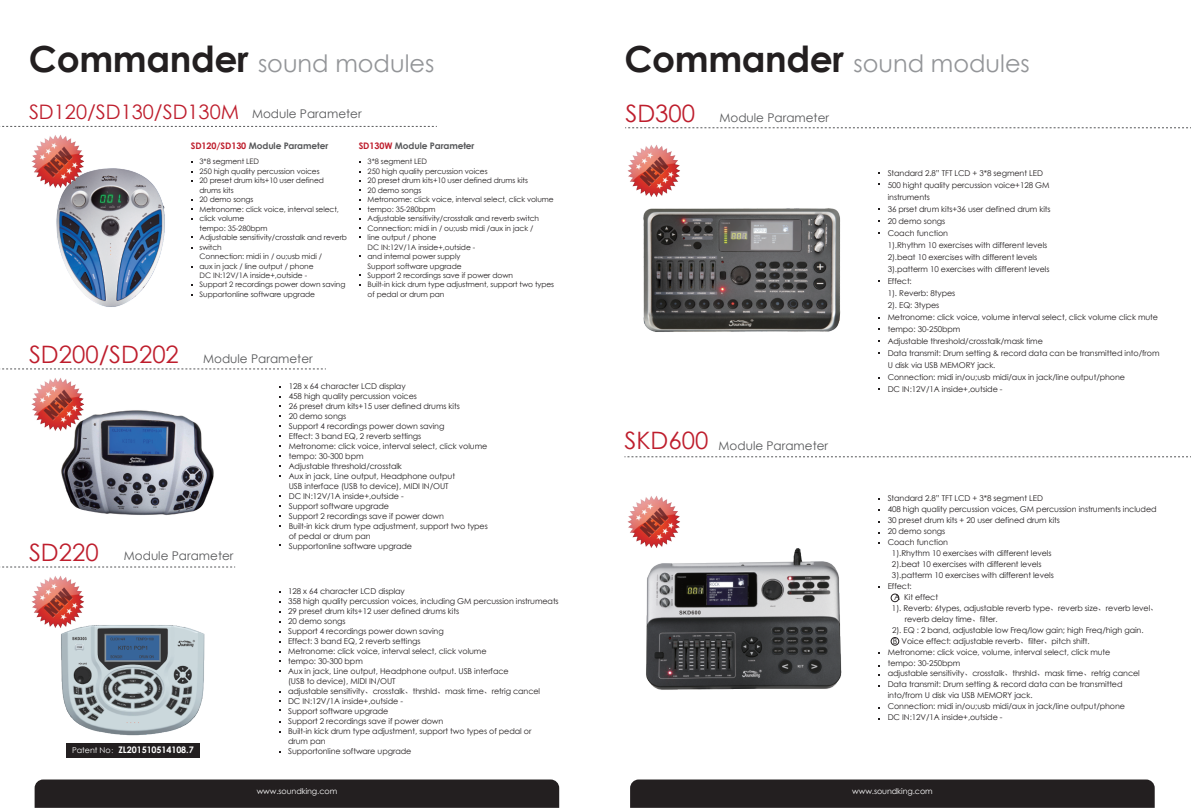
<style>
.page{position:relative;width:1191px;height:808px;background:#fff}
.page>*{position:absolute;margin:0;border:0;box-sizing:border-box;transform-origin:0 0}
.t1{font:24px "Century Gothic";color:#939598}
.t2{font:20px "Century Gothic";color:#be1d2c}
.t3{font:12px "Century Gothic";color:#57585a}
.t4{font:700 9px "Century Gothic";letter-spacing:-.01em;color:#57585a}
.t5{font:700 9px "Century Gothic";letter-spacing:-.01em;color:#fff}
.t6{font:8px/10px "Century Gothic";letter-spacing:-.01em;color:#231f20}
.t7{font:8px "Century Gothic";letter-spacing:-.01em;color:#fff}
.t8{font:7.5px/9.5px "Century Gothic";letter-spacing:-.01em;color:#231f20}
.s1{font-weight:700;font-size:36px;color:#231f20}
.s2{font-size:24px;color:#be1d2c}
.s3{font-size:12px;color:#57585a}
.s4{color:#be1d2c}
.s5{font-family:"Adobe Song Std";font-weight:300}
.s6{font-weight:400;font-size:8px}
.s7{font-family:"Adobe Song Std";font-weight:300;font-size:8px}
</style>
<div class="page">
<img style="left:61px;top:410px;width:153px;height:105px">
<svg style="left:0;top:368px;width:326px;height:1px"></svg>
<svg style="left:0;top:567px;width:235px;height:1px"></svg>
<svg style="left:630px;top:779px;width:524px;height:29px;background:#282425"></svg>
<svg style="left:35px;top:779px;width:524px;height:29px;background:#282425"></svg>
<svg style="left:0;top:126px;width:437px;height:1px"></svg>
<img style="left:56px;top:168px;width:109px;height:139px">
<img style="left:61px;top:625px;width:144px;height:111px">
<div style="left:66px;top:743px;width:134px;height:14px;background:#231f20"></div>
<img style="left:646px;top:533px;width:234px;height:187px">
<div style="left:891px;top:594px;width:8px;height:8px;border:1px solid #231f20;border-radius:50%"></div>
<div style="left:891px;top:637px;width:8px;height:8px;border:1px solid #231f20;border-radius:50%"></div>
<svg style="left:624px;top:456px;width:567px;height:1px"></svg>
<svg style="left:625px;top:127px;width:566px;height:1px"></svg>
<img style="left:627px;top:496px;width:53px;height:53px">
<img style="left:627px;top:145px;width:53px;height:52px">
<img style="left:31px;top:576px;width:54px;height:53px">
<img style="left:31px;top:378px;width:54px;height:54px">
<img style="left:31px;top:135px;width:54px;height:54px">
<img style="left:643px;top:208px;width:197px;height:124px">
<h1 class="t1" style="left:29px;top:47px;width:407px"><span class="s1">Commander</span> sound modules</h1>
<h1 class="t1" style="left:624px;top:47px;width:407px"><span class="s1">Commander</span> sound modules</h1>
<h3 class="t3" style="left:625px;top:109px;width:205px"><span class="s2">SD300</span> Module Parameter</h3>
<h2 class="t2" style="left:29px;top:98px;width:334px">SD120/SD130/SD130M <span class="s3">Module Parameter</span></h2>
<p class="t4" style="left:359px;top:139px;width:117px"><span class="s4">SD130W</span> Module Parameter</p>
<p class="t8" style="left:199px;top:157px;width:149px">3*8 segment LED<br>250 high quality percussion voices<br>20 preset drum kits+10 user defined drums kits<br>20 demo songs<br>Metronome: click voice, interval select, click volume<br>tempo: 35-280bpm<br>Adjustable sensitivity/crosstalk and reverb switch<br>Connection: midi in / ou;usb midi /<br>aux in jack / line output / phone<br>DC IN:12V/1A inside+,outside -<br>Support 2 recordings power down saving<br>Supportonline software upgrade</p>
<p class="t8" style="left:367px;top:157px;width:188px">3*8 segment LED<br>250 high quality percussion voices<br>20 preset drum kits+10 user defined drums kits<br>20 demo songs<br>Metronome: click voice, interval select, click volume tempo: 35-280bpm<br>Adjustable sensitivity/crosstalk and reverb switch Connection: midi in / ou;usb midi /aux in jack /<br>line output / phone<br>DC IN:12V/1A inside+,outside -<br>and internal power supply<br>Support software upgrade<br>Support 2 recordings save if power down<br>Built-in kick drum type adjustment, support two types of pedal or drum pan</p>
<p class="t4" style="left:191px;top:139px;width:139px"><span class="s4">SD120/SD130</span> Module Parameter</p>
<p class="t6" style="left:887px;top:167px;width:273px;line-height:12px">Standard 2.8” TFT LCD + 3*8 segment LED<br>500 hight quality percussion voice+128 GM<br>instruments<br>36 prset drum kits+36 user defined drum kits<br>20 demo songs<br>Coach function<br>1).Rhythm 10 exercises with different levels<br>2).beat 10 exercises with different levels<br>3).patterm 10 exercises with different levels<br>Effect:<br>1). Reverb: 8types<br>2). EQ: 3types<br>Metronome: click voice, volume interval select, click volume click mute tempo: 30-250bpm<br>Adjustable threshold/crosstalk/mask time<br>Data transmit: Drum setting &amp; record data can be transmitted into/from U disk via USB MEMORY jack.<br>Connection: midi in/ou;usb midi/aux in jack/line output/phone<br>DC IN:12V/1A inside+,outside -</p>
<h3 class="t3" style="left:29px;top:350px;width:285px"><span class="s2">SD200/SD202</span> Module Parameter</h3>
<p class="t6" style="left:289px;top:381px;width:200px">128 x 64 character LCD display<br>458 high quality percussion voices<br>26 preset drum kits+15 user defined drums kits<br>20 demo songs<br>Support 4 recordings power down saving<br>Effect: 3 band EQ, 2 reverb settings<br>Metronome: click voice, interval select, click volume tempo: 30-300 bpm<br>Adjustable threshold/crosstalk<br>Aux in jack, Line output, Headphone output<br>USB interface (USB to device), MIDI IN/OUT<br>DC IN:12V/1A inside+,outside -<br>Support software upgrade<br>Support 2 recordings save if power down<br>Built-in kick drum type adjustment, support two types of pedal or drum pan<br>Supportonline software upgrade</p>
<h3 class="t3" style="left:624px;top:437px;width:205px"><span class="s2">SKD600</span> Module Parameter</h3>
<p class="t6" style="left:887px;top:493px;width:157px">Standard 2.8” TFT LCD + 3*8 segment LED</p>
<p class="t6" style="left:887px;top:504px;width:270px">408 high quality percussion voices, GM percussion instruments included</p>
<p class="t6" style="left:887px;top:515px;width:174px">30 preset drum kits + 20 user defined drum kits</p>
<p class="t6" style="left:887px;top:526px;width:59px">20 demo songs</p>
<p class="t6" style="left:887px;top:537px;width:62px">Coach function</p>
<p class="t6" style="left:892px;top:548px;width:161px">1).Rhythm 10 exercises with different levels</p>
<p class="t6" style="left:892px;top:559px;width:151px">2).beat 10 exercises with different levels</p>
<p class="t6" style="left:892px;top:570px;width:163px">3).patterm 10 exercises with different levels</p>
<p class="t6" style="left:887px;top:581px;width:26px">Effect:</p>
<p class="t6" style="left:894px;top:592px;width:45px">A Kit effect</p>
<p class="t6" style="left:892px;top:603px;width:268px">1). Reverb: 6types, adjustable reverb type<span class="s5">、</span>reverb size<span class="s5">、</span>reverb level<span class="s5">、</span></p>
<p class="t6" style="left:904px;top:614px;width:94px">reverb delay time<span class="s5">、</span>filter.</p>
<p class="t6" style="left:892px;top:625px;width:253px">2). EQ : 2 band, adjustable low Freq/low gain; high Freq/high gain.</p>
<p class="t6" style="left:892px;top:636px;width:198px">B Voice effect: adjustable reverb<span class="s5">、</span>filter<span class="s5">、</span>pitch shift.</p>
<p class="t6" style="left:887px;top:647px;width:224px">Metronome: click voice, volume, interval select, click mute</p>
<p class="t6" style="left:887px;top:658px;width:74px">tempo: 30-250bpm</p>
<p class="t6" style="left:887px;top:667px;width:254px;line-height:11px">adjustable sensitivity<span class="s5">、</span>crosstalk<span class="s5">、</span>thrshld<span class="s5">、</span>mask time<span class="s5">、</span>retrig cancel Data transmit: Drum setting &amp; record data can be transmitted into/from U disk via USB MEMORY jack.<br>Connection: midi in/ou;usb midi/aux in jack/line output/phone<br>DC IN:12V/1A inside+,outside -</p>
<h3 class="t3" style="left:29px;top:547px;width:206px"><span class="s2">SD220</span> Module Parameter</h3>
<p class="t6" style="left:288px;top:586px;width:272px">128 x 64 character LCD display<br>358 high quality percussion voices, including GM percussion instrumeats 29 preset drum kits+12 user defined drums kits<br>20 demo songs<br>Support 4 recordings power down saving<br>Effect: 3 band EQ, 2 reverb settings<br>Metronome: click voice, interval select, click volume<br>tempo: 30-300 bpm<br>Aux in jack, Line output, Headphone output. USB interface<br>(USB to device), MIDI IN/OUT<br>adjustable sensitivity<span class="s5">、</span>crosstalk<span class="s5">、</span>thrshld<span class="s5">、</span>mask time<span class="s5">、</span>retrig cancel<br>DC IN:12V/1A inside+,outside -<br>Support software upgrade<br>Support 2 recordings save if power down<br>Built-in kick drum type adjustment, support two types of pedal or<br>drum pan<br>Supportonline software upgrade</p>
<p class="t7" style="left:257px;top:786px;width:82px">www.soundking.com</p>
<p class="t7" style="left:852px;top:786px;width:82px">www.soundking.com</p>
<p class="t5" style="left:72px;top:742px;width:123px"><span class="s6">Patent No</span><span class="s7">：</span>ZL201510514108.7</p>
</div>
